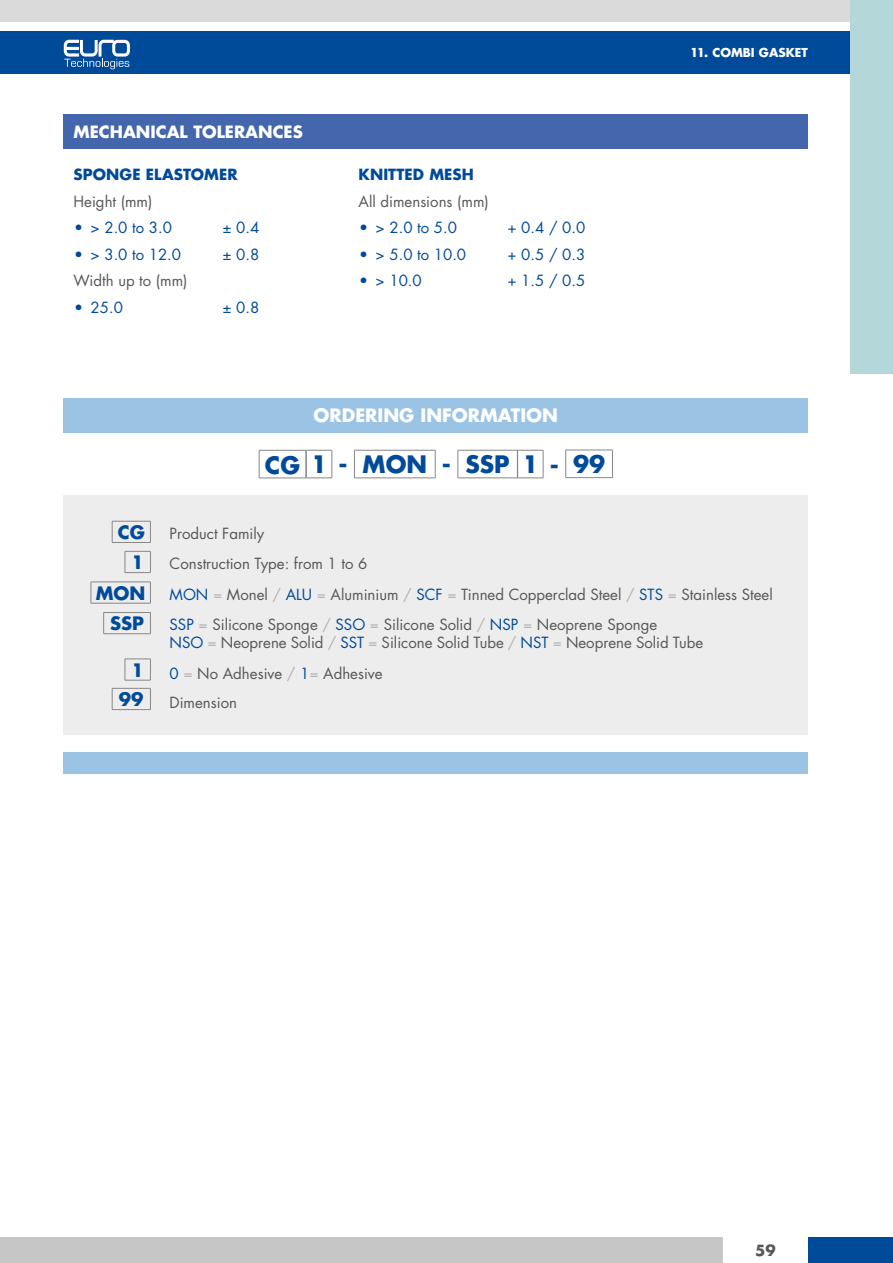
<style>
.page{position:relative;width:893px;height:1263px;background:#fff}
.page>*{position:absolute;margin:0;border:0;box-sizing:border-box;transform-origin:0 0}
.t1{font:700 23.4px "Futura";color:#004a9a}
.t2{font:700 18px "Futura";color:#fff}
.t3{font:700 18px/30.2px "Futura";color:#004a9a;text-align:right}
.t4{font:700 16.5px "Futura";color:#fff}
.t5{font:15px/30.5px "Futura";color:#575756}
.t6{font:15px "Futura";color:#004a9a}
.t7{font:700 15px "Futura";color:#004a9a}
.t8{font:700 15px "Futura";color:#575756}
.t9{font:700 12px "Futura";color:#fff}
.s1{font-weight:700}
.s2{color:#004a9a}
.s3{color:#b3b2b2}
</style>
<div class="page">
<div style="left:0;top:31px;width:893px;height:43px;background:#004a9a"></div>
<div style="left:0;top:1237px;width:723px;height:26px;background:#c6c6c6"></div>
<div style="left:0;top:0;width:893px;height:21px;background:#dadada"></div>
<div style="left:808px;top:1237px;width:85px;height:26px;background:#004a9a"></div>
<svg style="left:64px;top:40px;width:66px;height:29px"></svg>
<div style="left:850px;top:0;width:43px;height:373px;background:#b4d8da"></div>
<div style="left:64px;top:496px;width:744px;height:239px;background:#ededed"></div>
<hr style="left:259px;top:450px;width:47px;height:1px;background:#878787">
<svg style="left:259px;top:450px;width:1px;height:28px"></svg>
<hr style="left:259px;top:478px;width:47px;height:1px;background:#878787">
<hr style="left:565px;top:450px;width:48px;height:1px;background:#878787">
<svg style="left:565px;top:450px;width:1px;height:27px"></svg>
<hr style="left:565px;top:477px;width:48px;height:1px;background:#878787">
<svg style="left:612px;top:450px;width:1px;height:27px"></svg>
<svg style="left:306px;top:450px;width:27px;height:29px"></svg>
<hr style="left:354px;top:450px;width:81px;height:1px;background:#878787">
<svg style="left:354px;top:450px;width:1px;height:28px"></svg>
<svg style="left:435px;top:450px;width:1px;height:28px"></svg>
<hr style="left:354px;top:478px;width:81px;height:1px;background:#878787">
<hr style="left:458px;top:450px;width:60px;height:1px;background:#878787">
<svg style="left:458px;top:450px;width:1px;height:28px"></svg>
<svg style="left:517px;top:450px;width:27px;height:29px"></svg>
<hr style="left:458px;top:478px;width:60px;height:1px;background:#878787">
<hr style="left:112px;top:521px;width:39px;height:1px;background:#878787">
<svg style="left:112px;top:521px;width:1px;height:21px"></svg>
<hr style="left:112px;top:542px;width:39px;height:1px;background:#878787">
<svg style="left:150px;top:521px;width:1px;height:21px"></svg>
<svg style="left:125px;top:551px;width:26px;height:22px"></svg>
<hr style="left:103px;top:612px;width:48px;height:1px;background:#878787">
<svg style="left:103px;top:613px;width:1px;height:20px"></svg>
<svg style="left:150px;top:613px;width:1px;height:20px"></svg>
<hr style="left:103px;top:633px;width:48px;height:1px;background:#878787">
<hr style="left:91px;top:582px;width:60px;height:1px;background:#878787">
<hr style="left:91px;top:603px;width:60px;height:1px;background:#878787">
<svg style="left:91px;top:582px;width:1px;height:21px"></svg>
<svg style="left:150px;top:582px;width:1px;height:21px"></svg>
<svg style="left:125px;top:659px;width:26px;height:22px"></svg>
<hr style="left:112px;top:688px;width:39px;height:1px;background:#878787">
<hr style="left:112px;top:709px;width:39px;height:1px;background:#878787">
<svg style="left:112px;top:689px;width:1px;height:20px"></svg>
<svg style="left:150px;top:688px;width:1px;height:21px"></svg>
<div style="left:64px;top:398px;width:744px;height:34px;background:#9ac3e4"></div>
<div style="left:64px;top:753px;width:744px;height:21px;background:#9ac3e4"></div>
<div style="left:64px;top:115px;width:744px;height:34px;background:#4366ad"></div>
<p class="t4" style="left:74px;top:121px;width:231px">MECHANICAL TOLERANCES</p>
<p class="t7" style="left:74px;top:164px;width:22px">SPONGE</p>
<p class="t7" style="left:146px;top:164px;width:12px">ELASTOMER</p>
<p class="t5" style="left:74px;top:186px;width:80px">Height (mm)</p>
<p class="t6" style="left:74px;top:217px;width:100px"><span class="s1">•</span> &gt; 2.0 to 3.0</p>
<p class="t6" style="left:222px;top:217px;width:38px">± 0.4</p>
<p class="t6" style="left:74px;top:244px;width:109px"><span class="s1">•</span> &gt; 3.0 to 12.0</p>
<p class="t6" style="left:222px;top:244px;width:38px">± 0.8</p>
<p class="t5" style="left:74px;top:265px;width:116px">Width up to (mm)</p>
<p class="t6" style="left:74px;top:297px;width:51px"><span class="s1">•</span> 25.0</p>
<p class="t6" style="left:222px;top:297px;width:38px">± 0.8</p>
<p class="t7" style="left:359px;top:164px;width:11px">KNITTED</p>
<p class="t7" style="left:429px;top:164px;width:12px">MESH</p>
<p class="t5" style="left:359px;top:186px;width:132px">All dimensions (mm)</p>
<p class="t6" style="left:359px;top:217px;width:100px"><span class="s1">•</span> &gt; 2.0 to 5.0</p>
<p class="t6" style="left:507px;top:217px;width:79px">+ 0.4 / 0.0</p>
<p class="t6" style="left:359px;top:244px;width:109px"><span class="s1">•</span> &gt; 5.0 to 10.0</p>
<p class="t6" style="left:507px;top:244px;width:79px">+ 0.5 / 0.3</p>
<p class="t6" style="left:359px;top:270px;width:65px"><span class="s1">•</span> &gt; 10.0</p>
<p class="t6" style="left:507px;top:270px;width:79px">+ 1.5 / 0.5</p>
<p class="t2" style="left:314px;top:403px;width:29px">ORDERING</p>
<p class="t2" style="left:420px;top:403px;width:14px">INFORMATION</p>
<h1 class="t1" style="left:265px;top:448px;width:342px">CG1- MON - SSP1- 99</h1>
<p class="t9" style="left:690px;top:44px;width:119px">11. COMBI GASKET</p>
<p class="t3" style="left:118px;top:517px;width:29px">CG<br>1</p>
<p class="t3" style="left:96px;top:577px;width:51px">MON</p>
<p class="t3" style="left:110px;top:608px;width:36px">SSP</p>
<p class="t3" style="left:119px;top:655px;width:26px;line-height:29.4px">1<br>99</p>
<p class="t5" style="left:170px;top:518px;width:605px">Product Family<br>Construction Type: from 1 to 6<br><span class="s2">MON</span> <span class="s3">=</span> Monel <span class="s3">/</span> <span class="s2">ALU</span> <span class="s3">=</span> Aluminium <span class="s3">/</span> <span class="s2">SCF</span> <span class="s3">=</span> Tinned Copperclad Steel <span class="s3">/</span> <span class="s2">STS</span> <span class="s3">=</span> Stainless Steel <span class="s2">SSP</span> <span class="s3">=</span> Silicone Sponge <span class="s3">/</span> <span class="s2">SSO</span> <span class="s3">=</span> Silicone Solid <span class="s3">/</span> <span class="s2">NSP</span> <span class="s3">=</span> Neoprene Sponge</p>
<p class="t5" style="left:170px;top:627px;width:535px;line-height:30px"><span class="s2">NSO</span> <span class="s3">=</span> Neoprene Solid <span class="s3">/</span> <span class="s2">SST</span> <span class="s3">=</span> Silicone Solid Tube <span class="s3">/</span> <span class="s2">NST</span> <span class="s3">=</span> Neoprene Solid Tube<br><span class="s2">0</span> <span class="s3">=</span> No Adhesive <span class="s3">/</span> <span class="s2">1</span><span class="s3">=</span> Adhesive<br>Dimension</p>
<p class="t8" style="left:755px;top:1239px;width:22px">59</p>
</div>
